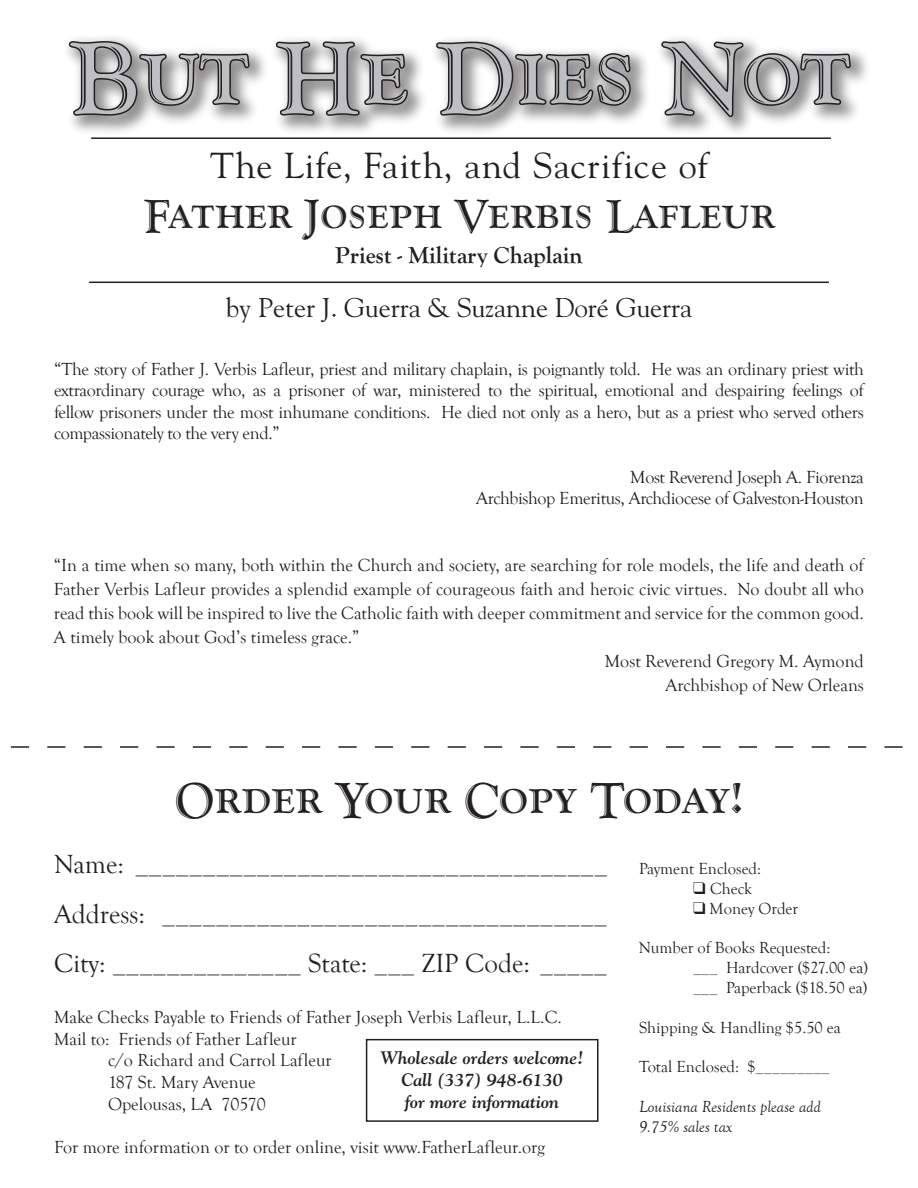
<style>
.page{position:relative;width:918px;height:1188px;background:#fff}
.page>*{position:absolute;margin:0;border:0;box-sizing:border-box;transform-origin:0 0}
.Chapter_Title{font:90px "Goudy Han DCD";color:#bebfc2}
.t1{font:45px "Goudy Han DCD";color:#231f20}
.Chapter_Title-2{font:42px "Goudy Han DCD";color:#231f20}
.t2{font:36px "Goudy";letter-spacing:.03em;color:#231f20}
.t3{font:27px "Goudy Old Style T";color:#231f20}
.t4{font:27px "Goudy";color:#231f20}
.Chapter_Title-3{font:700 24px "Goudy Old Style T";color:#231f20}
.Body_Text{font:18px/21.6px "Goudy Old Style T";color:#231f20;text-align:justify}
.Body_Text-2{font:18px "Goudy Old Style T";letter-spacing:-.02em;color:#231f20}
.Chapter_Subhead{font:18px "Goudy Old Style T";color:#231f20}
.t5{font:italic 700 18px "Goudy";color:#231f20}
.t6{font:16.5px "Goudy Old Style T";color:#231f20}
.t7{font:italic 16.5px "Goudy Old Style T";color:#231f20}
</style>
<div class="page">
<div style="left:60px;top:32px;width:809px;height:104px;background:#231f20;opacity:.5"></div>
<svg style="left:67px;top:39px;width:184px;height:78px"></svg>
<svg style="left:274px;top:40px;width:135px;height:78px"></svg>
<svg style="left:435px;top:40px;width:197px;height:83px"></svg>
<svg style="left:660px;top:39px;width:192px;height:80px"></svg>
<hr style="left:91px;top:137px;width:740px;height:2px;background:#231f20">
<hr style="left:89px;top:282px;width:740px;height:1px;background:#231f20">
<svg style="left:10px;top:746px;width:893px;height:2px"></svg>
<div style="left:366px;top:1039px;width:232px;height:83px;border:2px solid #231f20"></div>
<p class="Chapter_Title" style="left:68px;top:22px;width:783px">But He Dies Not</p>
<p class="t2" style="left:210px;top:143px;width:499px">The Life, Faith, and Sacrifice of</p>
<p class="Chapter_Title-2" style="left:143px;top:190px;width:634px">Father Joseph Verbis Lafleur</p>
<p class="Chapter_Title-3" style="left:335px;top:242px;width:249px">Priest - Military Chaplain</p>
<p class="t4" style="left:226px;top:291px;width:468px">by Peter J. Guerra &amp; Suzanne Doré Guerra</p>
<p class="Body_Text" style="left:54px;top:358px;width:811px">“The story of Father J. Verbis Lafleur, priest and military chaplain, is poignantly told. He was an ordinary priest with extraordinary courage who, as a prisoner of war, ministered to the spiritual, emotional and despairing feelings of fellow prisoners under the most inhumane conditions. He died not only as a hero, but as a priest who served others compassionately to the very end.”</p>
<p class="Body_Text-2" style="left:630px;top:467px;width:235px">Most Reverend Joseph A. Fiorenza</p>
<p class="Body_Text-2" style="left:476px;top:488px;width:389px">Archbishop Emeritus, Archdiocese of Galveston-Houston</p>
<p class="Body_Text" style="left:54px;top:554px;width:811px;line-height:24px">“In a time when so many, both within the Church and society, are searching for role models, the life and death of Father Verbis Lafleur provides a splendid example of courageous faith and heroic civic virtues. No doubt all who read this book will be inspired to live the Catholic faith with deeper commitment and service for the common good.<br>A timely book about God’s timeless grace.”</p>
<p class="Body_Text" style="left:605px;top:651px;width:261px">Most Reverend Gregory M. Aymond</p>
<p class="Body_Text" style="left:666px;top:675px;width:200px">Archbishop of New Orleans</p>
<p class="t1" style="left:174px;top:772px;width:571px">Order Your Copy Today!</p>
<p class="t3" style="left:54px;top:850px;width:555px">Name: ___________________________________</p>
<p class="t3" style="left:54px;top:899px;width:555px">Address: _________________________________</p>
<p class="t3" style="left:54px;top:949px;width:555px">City: ______________ State: ___ ZIP Code: _____</p>
<p class="Chapter_Subhead" style="left:54px;top:1007px;width:509px">Make Checks Payable to Friends of Father Joseph Verbis Lafleur, L.L.C.</p>
<p class="Body_Text" style="left:54px;top:1029px;width:244px">Mail to: Friends of Father Lafleur</p>
<p class="Body_Text" style="left:108px;top:1050px;width:225px">c/o Richard and Carrol Lafleur</p>
<p class="Body_Text" style="left:108px;top:1072px;width:149px">187 St. Mary Avenue</p>
<p class="Body_Text" style="left:108px;top:1093px;width:159px">Opelousas, LA 70570</p>
<p class="Body_Text" style="left:54px;top:1137px;width:493px">For more information or to order online, visit www.FatherLafleur.org</p>
<p class="t6" style="left:639px;top:860px;width:124px">Payment Enclosed:</p>
<p class="t6" style="left:693px;top:880px;width:61px">❑ Check</p>
<p class="t6" style="left:693px;top:899px;width:107px">❑ Money Order</p>
<p class="t6" style="left:639px;top:939px;width:193px">Number of Books Requested:</p>
<p class="t6" style="left:693px;top:959px;width:177px">___ Hardcover ($27.00 ea)</p>
<p class="t6" style="left:693px;top:979px;width:176px">___ Paperback ($18.50 ea)</p>
<p class="t6" style="left:639px;top:1018px;width:203px">Shipping &amp; Handling $5.50 ea</p>
<p class="t6" style="left:639px;top:1058px;width:192px">Total Enclosed: $_________</p>
<p class="t7" style="left:639px;top:1098px;width:183px">Louisiana Residents please add</p>
<p class="t7" style="left:639px;top:1117px;width:95px">9.75% sales tax</p>
<p class="t5" style="left:381px;top:1047px;width:204px">Wholesale orders welcome!</p>
<p class="t5" style="left:402px;top:1069px;width:163px">Call (337) 948-6130</p>
<p class="t5" style="left:405px;top:1090px;width:156px">for more information</p>
</div>
